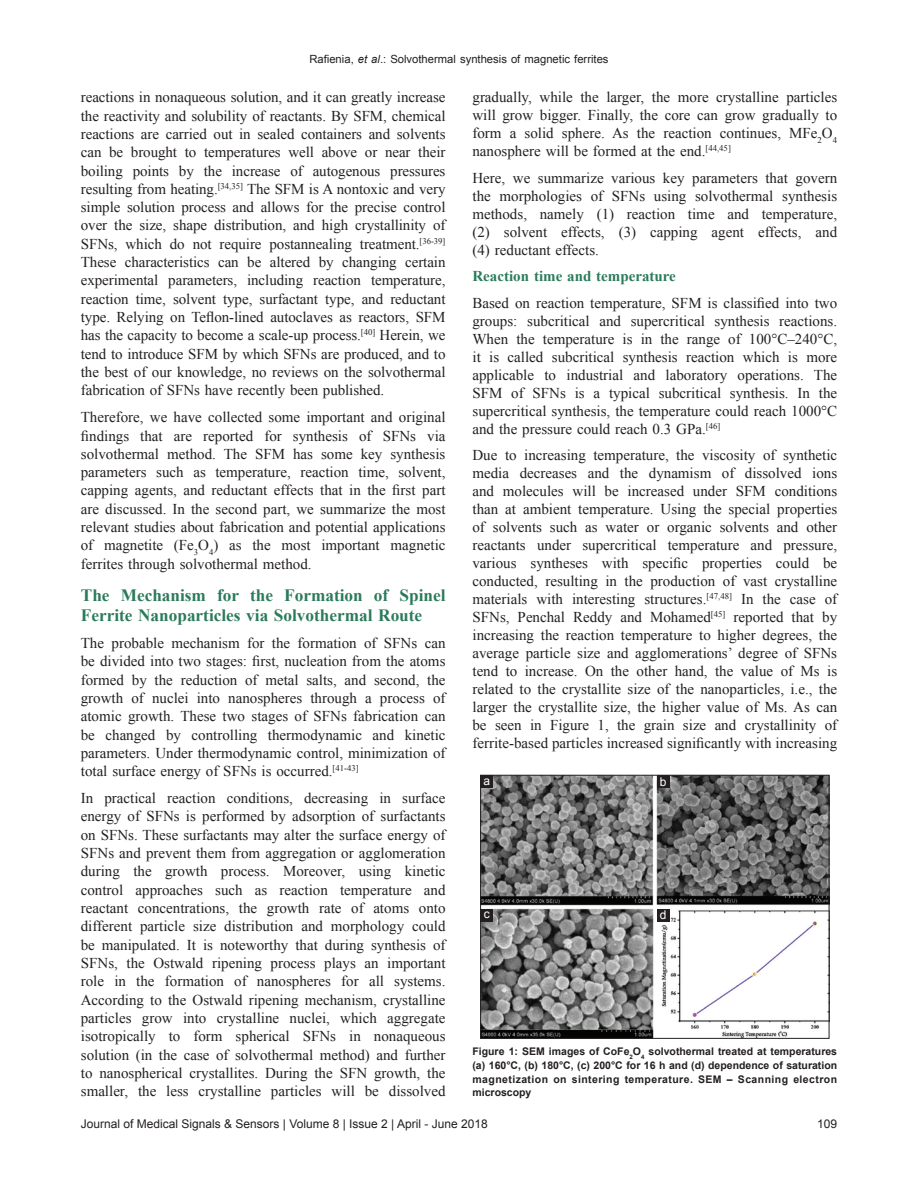
<style>
.page{position:relative;width:918px;height:1188px;background:#fff}
.page>*{position:absolute;margin:0;border:0;box-sizing:border-box;transform-origin:0 0}
.t1{font:700 17.25px/19.8px "Times New Roman";color:#2b7b5a}
.TX{font:15px/18.3px "Times New Roman";color:#231f20;text-align:justify}
.t2{font:700 15px "Times New Roman";color:#2b7b5a}
.t3{font:12px "Arial";color:#231f20}
.LABEL{font:12px "Arial";color:#fff}
.t4{font:11.25px "Arial";color:#231f20}
.FGC{font:700 10.5px/13.6px "Arial";letter-spacing:.04em;color:#231f20;text-align:justify}
.s1{font-style:italic}
</style>
<div class="page">
<img style="left:482px;top:777px;width:345px;height:260px">
<div style="left:480px;top:775px;width:349px;height:264px;border:1px solid #231f20"></div>
<div style="left:657px;top:909px;width:13px;height:12px;background:#231f20"></div>
<div style="left:480px;top:909px;width:13px;height:12px;background:#231f20"></div>
<div style="left:657px;top:775px;width:13px;height:13px;background:#231f20"></div>
<div style="left:480px;top:775px;width:13px;height:13px;background:#231f20"></div>
<p class="t4" style="left:309px;top:51px;width:301px">Rafienia, <span class="s1">et al</span>.: Solvothermal synthesis of magnetic ferrites</p>
<p class="TX" style="left:81px;top:88px;width:366px">reactions in nonaqueous solution, and it can greatly increase the reactivity and solubility of reactants. By SFM, chemical reactions are carried out in sealed containers and solvents can be brought to temperatures well above or near their boiling points by the increase of autogenous pressures resulting from heating.<sup>[34,35]</sup> The SFM is A nontoxic and very simple solution process and allows for the precise control over the size, shape distribution, and high crystallinity of SFNs, which do not require postannealing treatment.<sup>[36‑39] </sup>These characteristics can be altered by changing certain experimental parameters, including reaction temperature, reaction time, solvent type, surfactant type, and reductant type. Relying on Teflon‑lined autoclaves as reactors, SFM has the capacity to become a scale‑up process.<sup>[40]</sup> Herein, we tend to introduce SFM by which SFNs are produced, and to the best of our knowledge, no reviews on the solvothermal fabrication of SFNs have recently been published.</p>
<p class="TX" style="left:81px;top:408px;width:366px">Therefore, we have collected some important and original findings that are reported for synthesis of SFNs via solvothermal method. The SFM has some key synthesis parameters such as temperature, reaction time, solvent, capping agents, and reductant effects that in the first part are discussed. In the second part, we summarize the most relevant studies about fabrication and potential applications of magnetite (Fe<sub>3</sub>O<sub>4</sub>) as the most important magnetic ferrites through solvothermal method.</p>
<h1 class="t1" style="left:81px;top:585px;width:366px">The Mechanism for the Formation of Spinel<br>Ferrite Nanoparticles via Solvothermal Route</h1>
<p class="TX" style="left:81px;top:634px;width:366px">The probable mechanism for the formation of SFNs can be divided into two stages: first, nucleation from the atoms formed by the reduction of metal salts, and second, the growth of nuclei into nanospheres through a process of atomic growth. These two stages of SFNs fabrication can be changed by controlling thermodynamic and kinetic parameters. Under thermodynamic control, minimization of total surface energy of SFNs is occurred.<sup>[41‑43]</sup></p>
<p class="TX" style="left:81px;top:789px;width:366px">In practical reaction conditions, decreasing in surface energy of SFNs is performed by adsorption of surfactants on SFNs. These surfactants may alter the surface energy of SFNs and prevent them from aggregation or agglomeration during the growth process. Moreover, using kinetic control approaches such as reaction temperature and reactant concentrations, the growth rate of atoms onto different particle size distribution and morphology could be manipulated. It is noteworthy that during synthesis of SFNs, the Ostwald ripening process plays an important role in the formation of nanospheres for all systems.<br>According to the Ostwald ripening mechanism, crystalline particles grow into crystalline nuclei, which aggregate isotropically to form spherical SFNs in nonaqueous solution (in the case of solvothermal method) and further to nanospherical crystallites. During the SFN growth, the smaller, the less crystalline particles will be dissolved</p>
<p class="TX" style="left:472px;top:88px;width:366px">gradually, while the larger, the more crystalline particles will grow bigger. Finally, the core can grow gradually to form a solid sphere. As the reaction continues, MFe<sub>2</sub>O<sub>4 </sub>nanosphere will be formed at the end.<sup>[44,45]</sup></p>
<p class="TX" style="left:472px;top:168px;width:366px">Here, we summarize various key parameters that govern the morphologies of SFNs using solvothermal synthesis methods, namely (1) reaction time and temperature, (2) solvent effects, (3) capping agent effects, and (4) reductant effects.</p>
<h2 class="t2" style="left:472px;top:266px;width:205px">Reaction time and temperature</h2>
<p class="TX" style="left:472px;top:293px;width:366px">Based on reaction temperature, SFM is classified into two groups: subcritical and supercritical synthesis reactions.<br>When the temperature is in the range of 100°C–240°C, it is called subcritical synthesis reaction which is more applicable to industrial and laboratory operations. The SFM of SFNs is a typical subcritical synthesis. In the supercritical synthesis, the temperature could reach 1000°C and the pressure could reach 0.3 GPa.<sup>[46]</sup></p>
<p class="TX" style="left:472px;top:446px;width:366px">Due to increasing temperature, the viscosity of synthetic media decreases and the dynamism of dissolved ions and molecules will be increased under SFM conditions than at ambient temperature. Using the special properties of solvents such as water or organic solvents and other reactants under supercritical temperature and pressure, various syntheses with specific properties could be conducted, resulting in the production of vast crystalline materials with interesting structures.<sup>[47,48]</sup> In the case of SFNs, Penchal Reddy and Mohamed<sup>[45]</sup> reported that by increasing the reaction temperature to higher degrees, the average particle size and agglomerations’ degree of SFNs tend to increase. On the other hand, the value of Ms is related to the crystallite size of the nanoparticles, i.e., the larger the crystallite size, the higher value of Ms. As can be seen in Figure 1, the grain size and crystallinity of ferrite‑based particles increased significantly with increasing</p>
<p class="LABEL" style="left:483px;top:772px;width:8px">a</p>
<p class="LABEL" style="left:660px;top:773px;width:8px">b</p>
<p class="LABEL" style="left:484px;top:906px;width:7px">c</p>
<p class="LABEL" style="left:660px;top:907px;width:8px">d</p>
<p class="FGC" style="left:472px;top:1045px;width:366px">Figure 1: SEM images of CoFe<sub>2</sub>O<sub>4</sub> solvothermal treated at temperatures (a) 160°C, (b) 180°C, (c) 200°C for 16 h and (d) dependence of saturation magnetization on sintering temperature. SEM – Scanning electron microscopy</p>
<p class="t3" style="left:81px;top:1116px;width:408px">Journal of Medical Signals &amp; Sensors | Volume 8 | Issue 2 | April - June 2018</p>
<p class="t3" style="left:817px;top:1116px;width:22px">109</p>
</div>
